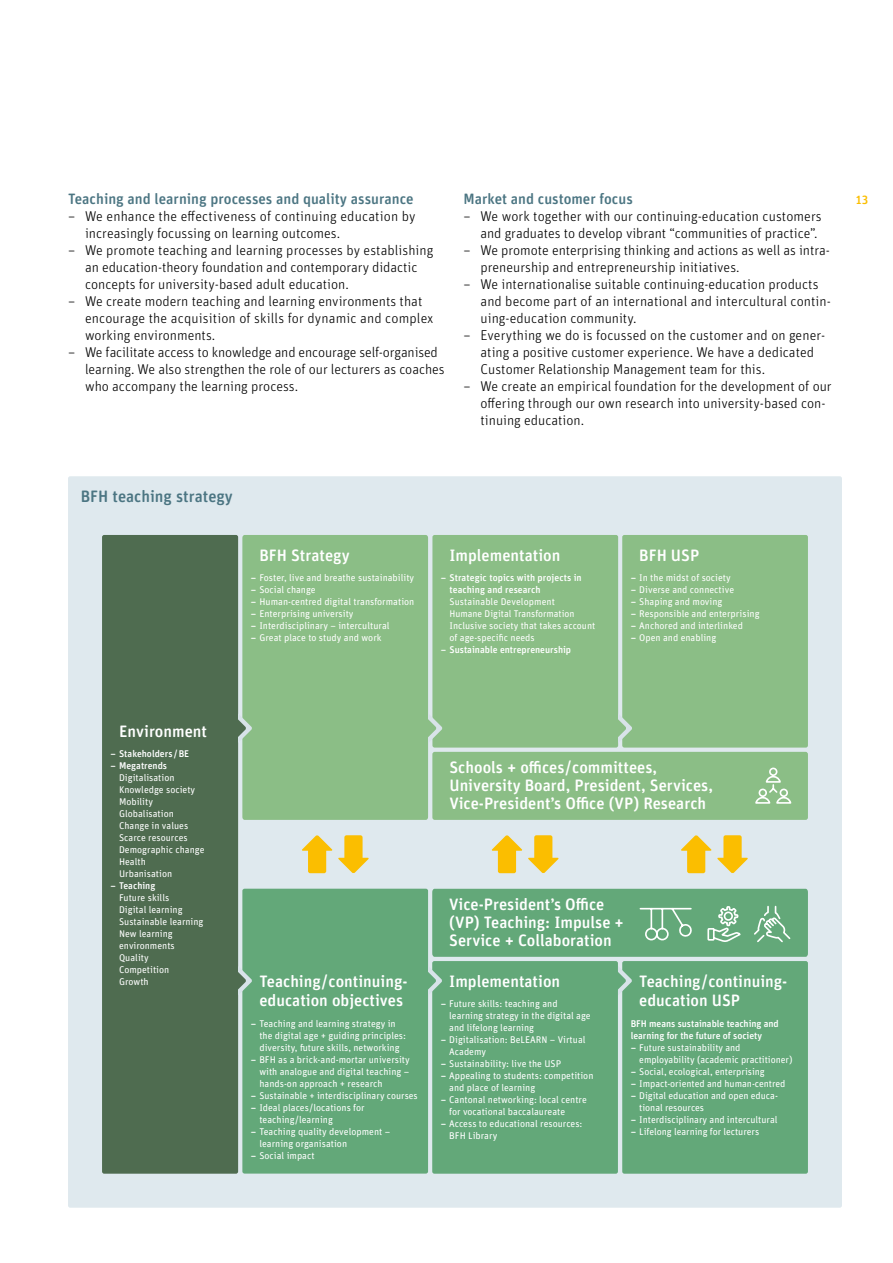
<style>
.page{position:relative;width:893px;height:1263px;background:#fff}
.page>*{position:absolute;margin:0;border:0;box-sizing:border-box;transform-origin:0 0}
.t1{font:500 16.5px/18px "Unit Rounded Pro";color:#fff}
.t2{font:500 16.5px "Unit Rounded Pro";color:#4b7582}
.t3{font:500 15px "Unit Rounded Pro";color:#4b7582}
.t4{font:300 14.25px/17px "Unit Rounded Pro";color:#000}
.t5{font:500 12px "Unit Rounded Pro";color:#fbbe00}
.t6{font:9.75px/12px "Unit Rounded Pro";color:#fff}
.t7{font:500 9.75px/12px "Unit Rounded Pro";color:#fff}
.s1{font-weight:500}
</style>
<div class="page">
<div style="left:68px;top:476px;width:774px;height:732px;background:#dfe9ee;border-radius:2px"></div>
<div style="left:102px;top:535px;width:136px;height:639px;background:#4f6c50;border-radius:2px"></div>
<div style="left:242px;top:535px;width:186px;height:285px;background:#8bbe86;border-radius:3px"></div>
<div style="left:242px;top:889px;width:186px;height:284px;background:#63a879;border-radius:2px"></div>
<div style="left:432px;top:535px;width:186px;height:212px;background:#8bbe86;border-radius:2px"></div>
<div style="left:432px;top:961px;width:186px;height:213px;background:#63a879;border-radius:2px"></div>
<div style="left:622px;top:535px;width:186px;height:212px;background:#8bbe86;border-radius:2px"></div>
<div style="left:622px;top:961px;width:186px;height:213px;background:#63a879;border-radius:2px"></div>
<div style="left:432px;top:752px;width:376px;height:68px;background:#8bbe86;border-radius:2px"></div>
<svg style="left:428px;top:704px;width:14px;height:48px"></svg>
<svg style="left:238px;top:704px;width:14px;height:48px"></svg>
<svg style="left:609px;top:704px;width:23px;height:48px"></svg>
<svg style="left:238px;top:957px;width:14px;height:48px"></svg>
<svg style="left:338px;top:858px;width:31px;height:15px"></svg>
<div style="left:344px;top:835px;width:19px;height:27px;background:#fbbe00;border-radius:2px"></div>
<svg style="left:302px;top:835px;width:31px;height:16px"></svg>
<div style="left:308px;top:846px;width:18px;height:27px;background:#fbbe00;border-radius:2px"></div>
<svg style="left:717px;top:858px;width:31px;height:15px"></svg>
<div style="left:723px;top:835px;width:19px;height:27px;background:#fbbe00;border-radius:2px"></div>
<svg style="left:681px;top:835px;width:31px;height:16px"></svg>
<div style="left:687px;top:846px;width:18px;height:27px;background:#fbbe00;border-radius:2px"></div>
<svg style="left:528px;top:858px;width:31px;height:15px"></svg>
<div style="left:534px;top:835px;width:18px;height:27px;background:#fbbe00;border-radius:2px"></div>
<svg style="left:491px;top:835px;width:32px;height:16px"></svg>
<div style="left:498px;top:846px;width:18px;height:27px;background:#fbbe00;border-radius:2px"></div>
<svg style="left:427px;top:889px;width:381px;height:116px"></svg>
<svg style="left:755px;top:767px;width:37px;height:37px"></svg>
<h2 class="t3" style="left:463px;top:188px;width:171px">Market and customer focus</h2>
<h3 class="t4" style="left:463px;top:207px;width:360px;text-align:right">– We work together with our continuing-education customers and graduates to develop vibrant “communities of practice”.</h3>
<h3 class="t4" style="left:480px;top:241px;width:351px;text-indent:-17px">– We promote enterprising thinking and actions as well as intra&shy;preneurship and entrepreneurship initiatives.</h3>
<h3 class="t4" style="left:480px;top:275px;width:352px;text-indent:-17px">– We internationalise suitable continuing-education products and become part of an international and intercultural contin&shy;uing-education community.</h3>
<h3 class="t4" style="left:480px;top:327px;width:346px;text-indent:-17px">– Everything we do is focussed on the customer and on gener&shy;ating a positive customer experience. We have a dedicated<br>Customer Relationship Management team for this.</h3>
<h3 class="t4" style="left:480px;top:378px;width:353px;text-indent:-17px">– We create an empirical foundation for the development of our offering through our own research into university-based con&shy;tinuing education.</h3>
<h2 class="t3" style="left:68px;top:188px;width:347px">Teaching and learning processes and quality assurance</h2>
<p class="t5" style="left:855px;top:191px;width:15px">13</p>
<h3 class="t4" style="left:85px;top:207px;width:332px;text-indent:-17px">– We enhance the effectiveness of continuing education by increasingly focussing on learning outcomes.</h3>
<h3 class="t4" style="left:85px;top:241px;width:350px;text-indent:-17px">– We promote teaching and learning processes by establishing an education-theory foundation and contemporary didactic concepts for university-based adult education.</h3>
<h3 class="t4" style="left:85px;top:292px;width:350px;text-indent:-17px">– We create modern teaching and learning environments that encourage the acquisition of skills for dynamic and complex working environments.</h3>
<h3 class="t4" style="left:85px;top:344px;width:361px;text-indent:-17px">– We facilitate access to knowledge and encourage self-organised learning. We also strengthen the role of our lecturers as coaches who accompany the learning process.</h3>
<h1 class="t2" style="left:81px;top:485px;width:154px">BFH teaching strategy</h1>
<h1 class="t1" style="left:259px;top:545px;width:92px">BFH Strategy</h1>
<p class="t6" style="left:251px;top:571px;width:165px"><span class="s1">–</span> Foster, live and breathe sustainability</p>
<p class="t6" style="left:251px;top:583px;width:66px"><span class="s1">–</span> Social change</p>
<p class="t6" style="left:251px;top:595px;width:165px"><span class="s1">–</span> Human-centred digital transformation</p>
<p class="t6" style="left:251px;top:607px;width:104px"><span class="s1">–</span> Enterprising university</p>
<p class="t6" style="left:251px;top:619px;width:140px"><span class="s1">–</span> Interdisciplinary – intercultural</p>
<p class="t6" style="left:251px;top:631px;width:132px"><span class="s1">–</span> Great place to study and work</p>
<h1 class="t1" style="left:449px;top:545px;width:112px">Implementation</h1>
<p class="t7" style="left:449px;top:571px;width:134px;text-indent:-9px">– Strategic topics with projects in teaching and research</p>
<p class="t6" style="left:449px;top:595px;width:148px">Sustainable Development<br>Humane Digital Transformation<br>Inclusive society that takes account of age-specific needs</p>
<p class="t7" style="left:441px;top:643px;width:132px">– Sustainable entrepreneurship</p>
<h1 class="t1" style="left:639px;top:545px;width:62px">BFH USP</h1>
<p class="t6" style="left:631px;top:571px;width:102px"><span class="s1">–</span> In the midst of society</p>
<p class="t6" style="left:631px;top:583px;width:105px"><span class="s1">–</span> Diverse and connective</p>
<p class="t6" style="left:631px;top:595px;width:93px"><span class="s1">–</span> Shaping and moving</p>
<p class="t6" style="left:631px;top:607px;width:130px"><span class="s1">–</span> Responsible and enterprising</p>
<p class="t6" style="left:631px;top:619px;width:114px"><span class="s1">–</span> Anchored and interlinked</p>
<p class="t6" style="left:631px;top:631px;width:87px"><span class="s1">–</span> Open and enabling</p>
<h1 class="t1" style="left:119px;top:721px;width:90px">Environment</h1>
<p class="t7" style="left:111px;top:747px;width:80px">– Stakeholders /BE</p>
<p class="t7" style="left:111px;top:759px;width:58px">– Megatrends</p>
<p class="t6" style="left:119px;top:771px;width:87px">Digitalisation<br>Knowledge society<br>Mobility<br>Globalisation<br>Change in values<br>Scarce resources<br>Demographic change<br>Health<br>Urbanisation</p>
<p class="t7" style="left:111px;top:879px;width:46px">– Teaching</p>
<p class="t6" style="left:119px;top:891px;width:86px">Future skills<br>Digital learning<br>Sustainable learning<br>New learning environments<br>Quality<br>Competition<br>Growth</p>
<h1 class="t1" style="left:449px;top:757px;width:265px">Schools + offices/committees,<br>University Board, President, Services,<br>Vice-President’s Office (VP) Research</h1>
<h1 class="t1" style="left:259px;top:971px;width:150px;line-height:19.5px">Teaching/continuing&shy;education objectives</h1>
<p class="t6" style="left:259px;top:1017px;width:148px;text-indent:-9px"><span class="s1">–</span> Teaching and learning strategy in the digital age + guiding principles: diversity, future skills, networking</p>
<p class="t6" style="left:259px;top:1053px;width:152px;text-align:justify;text-indent:-9px"><span class="s1">–</span> BFH as a brick-and-mortar university with analogue and digital teaching – hands-on approach + research</p>
<p class="t6" style="left:251px;top:1089px;width:168px"><span class="s1">–</span> Sustainable + interdisciplinary courses</p>
<p class="t6" style="left:259px;top:1101px;width:107px;text-indent:-9px"><span class="s1">–</span> Ideal places/locations for teaching/learning</p>
<p class="t6" style="left:259px;top:1125px;width:132px;text-indent:-9px"><span class="s1">–</span> Teaching quality development – learning organisation</p>
<p class="t6" style="left:251px;top:1149px;width:65px"><span class="s1">–</span> Social impact</p>
<h1 class="t1" style="left:449px;top:894px;width:176px">Vice-President’s Office (VP) Teaching: Impulse +<br>Service + Collaboration</h1>
<h1 class="t1" style="left:449px;top:971px;width:112px">Implementation</h1>
<p class="t6" style="left:449px;top:997px;width:143px;text-indent:-9px"><span class="s1">–</span> Future skills: teaching and learning strategy in the digital age and lifelong learning</p>
<p class="t6" style="left:449px;top:1033px;width:138px;text-indent:-9px"><span class="s1">–</span> Digitalisation: BeLEARN – Virtual<br>Academy</p>
<p class="t6" style="left:441px;top:1057px;width:122px"><span class="s1">–</span> Sustainability: live the USP</p>
<p class="t6" style="left:449px;top:1069px;width:146px;text-indent:-9px"><span class="s1">–</span> Appealing to students: competition and place of learning</p>
<p class="t6" style="left:449px;top:1093px;width:139px;text-indent:-9px"><span class="s1">–</span> Cantonal networking: local centre for vocational baccalaureate</p>
<p class="t6" style="left:449px;top:1117px;width:135px;text-indent:-9px"><span class="s1">–</span> Access to educational resources:<br>BFH Library</p>
<h1 class="t1" style="left:639px;top:971px;width:150px;line-height:19.5px">Teaching/continuing&shy;education USP</h1>
<p class="t7" style="left:631px;top:1017px;width:150px">BFH means sustainable teaching and learning for the future of society</p>
<p class="t6" style="left:639px;top:1041px;width:155px;text-indent:-9px"><span class="s1">–</span> Future sustainability and employability (academic practitioner)</p>
<p class="t6" style="left:631px;top:1065px;width:136px"><span class="s1">–</span> Social, ecological, enterprising</p>
<p class="t6" style="left:631px;top:1077px;width:156px"><span class="s1">–</span> Impact-oriented and human-centred</p>
<p class="t6" style="left:639px;top:1089px;width:140px;text-indent:-9px"><span class="s1">–</span> Digital education and open educa&shy;tional resources</p>
<p class="t6" style="left:631px;top:1113px;width:148px"><span class="s1">–</span> Interdisciplinary and intercultural</p>
<p class="t6" style="left:631px;top:1125px;width:130px"><span class="s1">–</span> Lifelong learning for lecturers</p>
</div>
